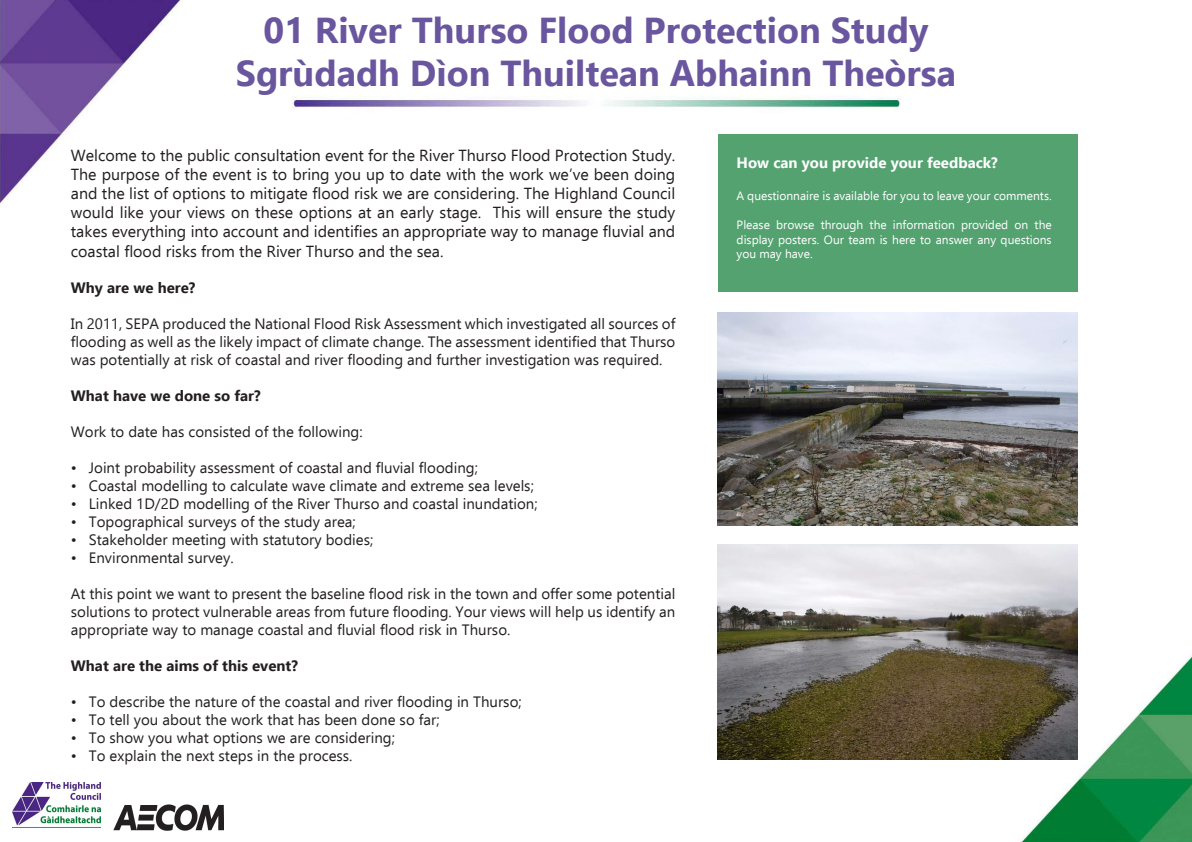
<style>
.page{position:relative;width:1192px;height:842px;background:#fff}
.page>*{position:absolute;margin:0;border:0;box-sizing:border-box;transform-origin:0 0}
.t1{font:700 36px/43.2px "Ebrima";color:#69569e;text-align:center}
.t2{font:16px/19.2px "Ebrima";color:#231f20;text-align:justify}
.t3{font:15px/18px "Ebrima";color:#231f20;text-align:justify}
.t4{font:700 15px "Ebrima";color:#231f20}
.t5{font:700 15px "Ebrima";color:#fff}
.t6{font:12px/14.4px "Ebrima";color:#fff;text-align:justify}
</style>
<div class="page">
<img style="left:1010px;top:648px;width:182px;height:194px">
<img style="left:0;top:0;width:183px;height:204px">
<img style="left:292px;top:95px;width:609px;height:13px">
<img style="left:113px;top:805px;width:111px;height:26px">
<div style="left:718px;top:135px;width:359px;height:157px;background:#55a271"></div>
<img style="left:718px;top:545px;width:359px;height:214px">
<img style="left:718px;top:312px;width:359px;height:213px">
<img style="left:12px;top:782px;width:88px;height:44px">
<h1 class="t1" style="left:236px;top:7px;width:722px">01 River Thurso Flood Protection Study<br>Sgrùdadh Dìon Thuiltean Abhainn Theòrsa</h1>
<p class="t2" style="left:71px;top:145px;width:606px">Welcome to the public consultation event for the River Thurso Flood Protection Study.<br>The purpose of the event is to bring you up to date with the work we’ve been doing and the list of options to mitigate flood risk we are considering. The Highland Council would like your views on these options at an early stage. This will ensure the study takes everything into account and identifies an appropriate way to manage fluvial and coastal flood risks from the River Thurso and the sea.</p>
<p class="t4" style="left:71px;top:276px;width:126px">Why are we here?</p>
<p class="t3" style="left:71px;top:314px;width:606px">In 2011, SEPA produced the National Flood Risk Assessment which investigated all sources of flooding as well as the likely impact of climate change. The assessment identified that Thurso was potentially at risk of coastal and river flooding and further investigation was required.</p>
<p class="t4" style="left:71px;top:384px;width:191px">What have we done so far?</p>
<p class="t3" style="left:71px;top:422px;width:293px">Work to date has consisted of the following:</p>
<p class="t3" style="left:71px;top:458px;width:409px">• Joint probability assessment of coastal and fluvial flooding;</p>
<p class="t3" style="left:71px;top:476px;width:465px">• Coastal modelling to calculate wave climate and extreme sea levels;</p>
<p class="t3" style="left:71px;top:494px;width:468px">• Linked 1D/2D modelling of the River Thurso and coastal inundation;</p>
<p class="t3" style="left:71px;top:512px;width:286px">• Topographical surveys of the study area;</p>
<p class="t3" style="left:71px;top:530px;width:304px">• Stakeholder meeting with statutory bodies;</p>
<p class="t3" style="left:71px;top:548px;width:164px">• Environmental survey.</p>
<p class="t3" style="left:71px;top:584px;width:606px">At this point we want to present the baseline flood risk in the town and offer some potential solutions to protect vulnerable areas from future flooding. Your views will help us identify an appropriate way to manage coastal and fluvial flood risk in Thurso.</p>
<p class="t4" style="left:71px;top:654px;width:229px">What are the aims of this event?</p>
<p class="t3" style="left:71px;top:692px;width:452px">• To describe the nature of the coastal and river flooding in Thurso;</p>
<p class="t3" style="left:71px;top:710px;width:370px">• To tell you about the work that has been done so far;</p>
<p class="t3" style="left:71px;top:728px;width:326px">• To show you what options we are considering;</p>
<p class="t3" style="left:71px;top:746px;width:283px">• To explain the next steps in the process.</p>
<p class="t5" style="left:737px;top:151px;width:263px">How can you provide your feedback?</p>
<p class="t6" style="left:737px;top:189px;width:317px">A questionnaire is available for you to leave your comments.</p>
<p class="t6" style="left:737px;top:217px;width:317px">Please browse through the information provided on the display posters. Our team is here to answer any questions you may have.</p>
</div>
